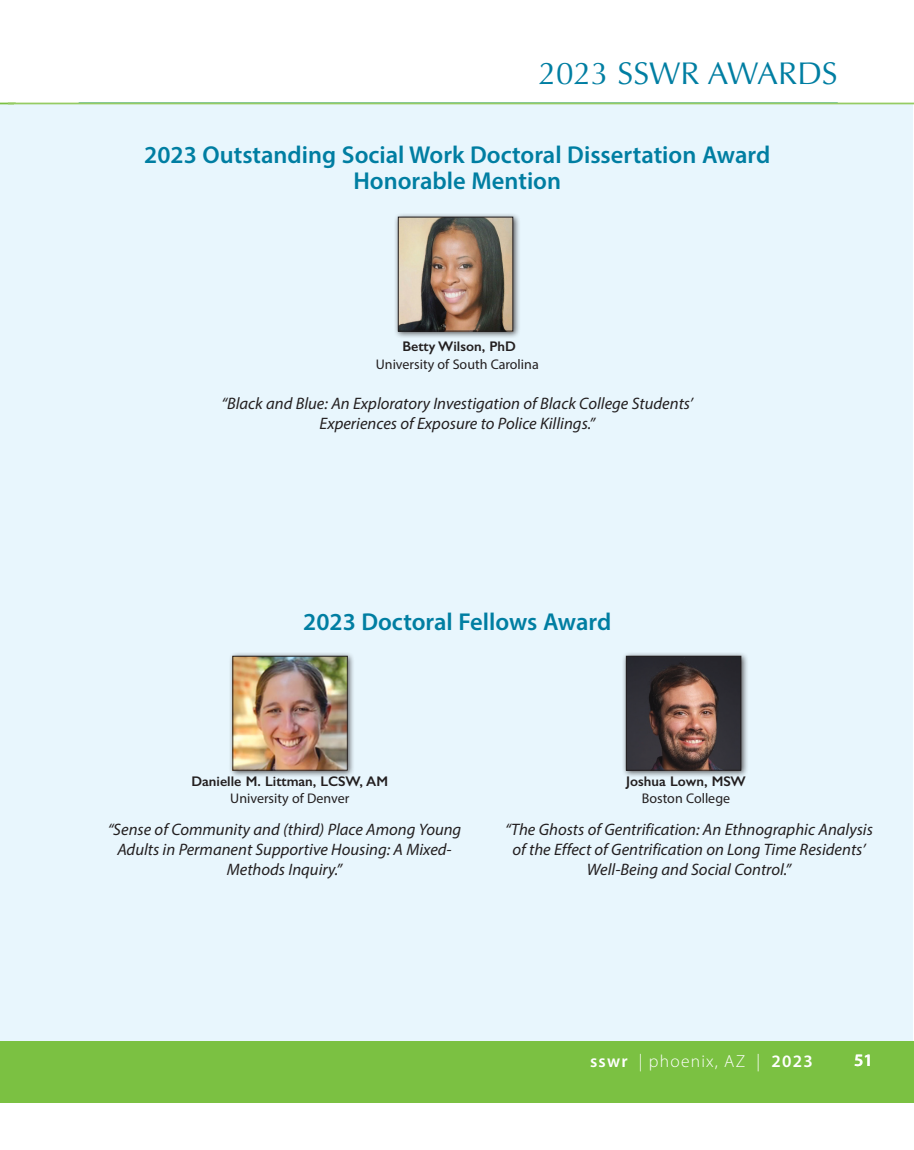
<style>
.page{position:relative;width:914px;height:1150px;background:#fff}
.page>*{position:absolute;margin:0;border:0;box-sizing:border-box;transform-origin:0 0}
.t1{font:31.5px "Optima";color:#007ea2}
.t2{font:600 24.5px/26.2px "Myriad Pro";color:#007ea2;text-align:center}
.t3{font:300 17.5px "Myriad Pro";letter-spacing:.07em;color:#fff}
.t4{font:600 17.5px "Myriad Pro";color:#fff}
.t5{font:italic 16.62px/19.9px "Myriad Pro";color:#231f20;text-align:center}
.t6{font:14px "Myriad Pro";color:#231f20}
.t7{font:600 14px "Gill Sans";color:#231f20}
.s1{font-weight:600}
</style>
<div class="page">
<div style="left:0;top:103px;width:16px;height:938px;background:#e8f6fd"></div>
<div style="left:0;top:1041px;width:28px;height:61px;background:#7bc142"></div>
<div style="left:3px;top:1041px;width:911px;height:61px;background:#7bc142"></div>
<div style="left:14px;top:103px;width:898px;height:938px;background:#e8f6fd"></div>
<div style="left:394px;top:213px;width:126px;height:126px;background:#231f20;opacity:.75"></div>
<img style="left:400px;top:219px;width:111px;height:110px">
<div style="left:398px;top:217px;width:115px;height:114px;border:1px solid #231f20"></div>
<hr style="left:8px;top:103px;width:906px;height:1px;background:#96cc63">
<div style="left:622px;top:652px;width:126px;height:126px;background:#231f20;opacity:.75"></div>
<img style="left:628px;top:658px;width:111px;height:110px">
<div style="left:626px;top:656px;width:115px;height:114px;border:1px solid #231f20"></div>
<div style="left:228px;top:652px;width:127px;height:126px;background:#231f20;opacity:.75"></div>
<img style="left:235px;top:658px;width:110px;height:110px">
<h1 class="t1" style="left:538px;top:55px;width:300px">2023 SSWR AWARDS</h1>
<h2 class="t2" style="left:144px;top:141px;width:627px">2023 Outstanding Social Work Doctoral Dissertation Award<br>Honorable Mention</h2>
<p class="t7" style="left:402px;top:338px;width:115px">Betty Wilson, PhD</p>
<p class="t6" style="left:376px;top:355px;width:164px">University of South Carolina</p>
<p class="t5" style="left:221px;top:393px;width:473px">“Black and Blue: An Exploratory Investigation of Black College Students’<br>Experiences of Exposure to Police Killings.”</p>
<h2 class="t2" style="left:303px;top:608px;width:309px">2023 Doctoral Fellows Award</h2>
<p class="t7" style="left:191px;top:772px;width:198px">Danielle M. Littman, LCSW, AM</p>
<p class="t6" style="left:230px;top:790px;width:120px">University of Denver</p>
<p class="t5" style="left:108px;top:819px;width:355px">“Sense of Community and (third) Place Among Young<br>Adults in Permanent Supportive Housing: A Mixed-<br>Methods Inquiry.”</p>
<p class="t7" style="left:626px;top:772px;width:121px">Joshua Lown, MSW</p>
<p class="t6" style="left:642px;top:790px;width:90px">Boston College</p>
<p class="t5" style="left:505px;top:819px;width:369px">“The Ghosts of Gentrification: An Ethnographic Analysis of the Effect of Gentrification on Long Time Residents’<br>Well-Being and Social Control.”</p>
<p class="t3" style="left:590px;top:1050px;width:224px"><span class="s1">sswr</span> | phoenix, AZ | <span class="s1">2023</span></p>
<p class="t4" style="left:854px;top:1049px;width:20px">51</p>
</div>
